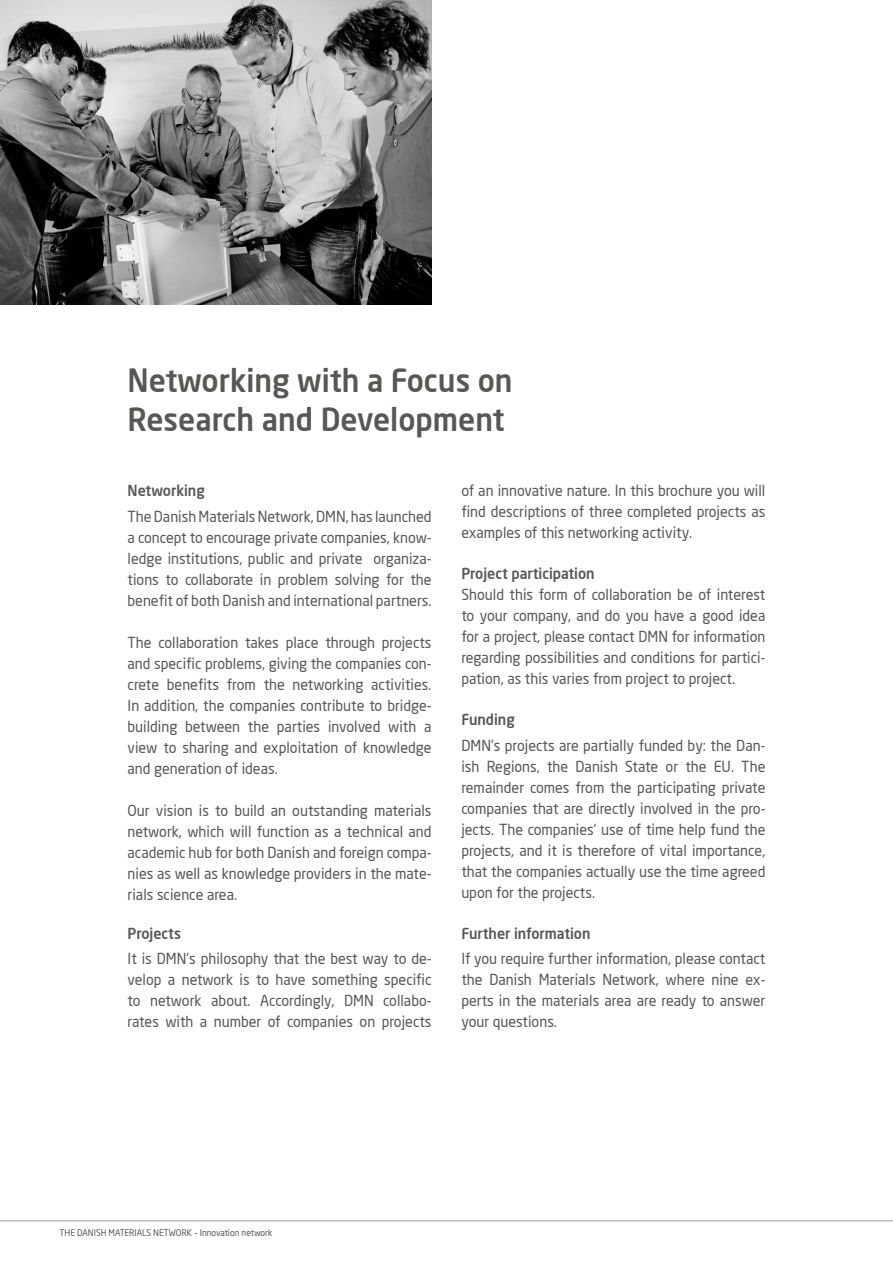
<style>
.page{position:relative;width:893px;height:1263px;background:#fff}
.page>*{position:absolute;margin:0;border:0;box-sizing:border-box;transform-origin:0 0}
.t1{font:500 31.5px/39px "Neo Sans";color:#575756;scale:.95 1}
.t2{font:15px/21px "Neo Sans";color:#575756;text-align:justify;scale:.95 1}
.t3{font:500 15px "Neo Sans";color:#575756;scale:.95 1}
.t4{font:9px "Neo Sans";color:#575756;scale:.95 1}
</style>
<div class="page">
<img style="left:0;top:0;width:432px;height:304px">
<hr style="left:0;top:1220px;width:893px;height:1px;background:#9b9aa7">
<hr style="left:892px;top:344px;width:1px;height:205px;background:#413e4a">
<h1 class="t1" style="left:128px;top:360px;width:407px">Networking with a Focus on<br>Research and Development</h1>
<p class="t3" style="left:128px;top:481px;width:83px">Networking</p>
<p class="t2" style="left:128px;top:505px;width:322px">The Danish Materials Network, DMN, has launched a concept to encourage private companies, know&shy;ledge institutions, public and private organiza&shy;tions to collaborate in problem solving for the benefit of both Danish and international partners.</p>
<p class="t2" style="left:128px;top:631px;width:322px">The collaboration takes place through projects and specific problems, giving the companies con&shy;crete benefits from the networking activities.<br>In addition, the companies contribute to bridge&shy;building between the parties involved with a view to sharing and exploitation of knowledge and generation of ideas.</p>
<p class="t2" style="left:128px;top:799px;width:322px">Our vision is to build an outstanding materials network, which will function as a technical and academic hub for both Danish and foreign compa&shy;nies as well as knowledge providers in the mate&shy;rials science area.</p>
<p class="t3" style="left:128px;top:924px;width:58px">Projects</p>
<p class="t2" style="left:128px;top:948px;width:322px">It is DMN’s philosophy that the best way to de&shy;velop a network is to have something specific to network about. Accordingly, DMN collabo&shy;rates with a number of companies on projects</p>
<p class="t2" style="left:461px;top:480px;width:322px">of an innovative nature. In this brochure you will find descriptions of three completed projects as examples of this networking activity.</p>
<p class="t3" style="left:461px;top:564px;width:142px">Project participation</p>
<p class="t2" style="left:461px;top:584px;width:322px">Should this form of collaboration be of interest to your company, and do you have a good idea for a project, please contact DMN for information regarding possibilities and conditions for partici&shy;pation, as this varies from project to project.</p>
<p class="t3" style="left:461px;top:710px;width:58px">Funding</p>
<p class="t2" style="left:461px;top:734px;width:322px">DMN’s projects are partially funded by: the Dan&shy;ish Regions, the Danish State or the EU. The remainder comes from the participating private companies that are directly involved in the pro&shy;jects. The companies’ use of time help fund the projects, and it is therefore of vital importance, that the companies actually use the time agreed upon for the projects.</p>
<p class="t3" style="left:461px;top:924px;width:138px">Further information</p>
<p class="t2" style="left:461px;top:948px;width:322px">If you require further information, please contact the Danish Materials Network, where nine ex&shy;perts in the materials area are ready to answer your questions.</p>
<p class="t4" style="left:60px;top:1227px;width:30px">The Danis</p>
<p class="t4" style="left:101px;top:1227px;width:21px">h Materia</p>
<p class="t4" style="left:142px;top:1227px;width:139px">ls Network – Innovation network</p>
</div>
